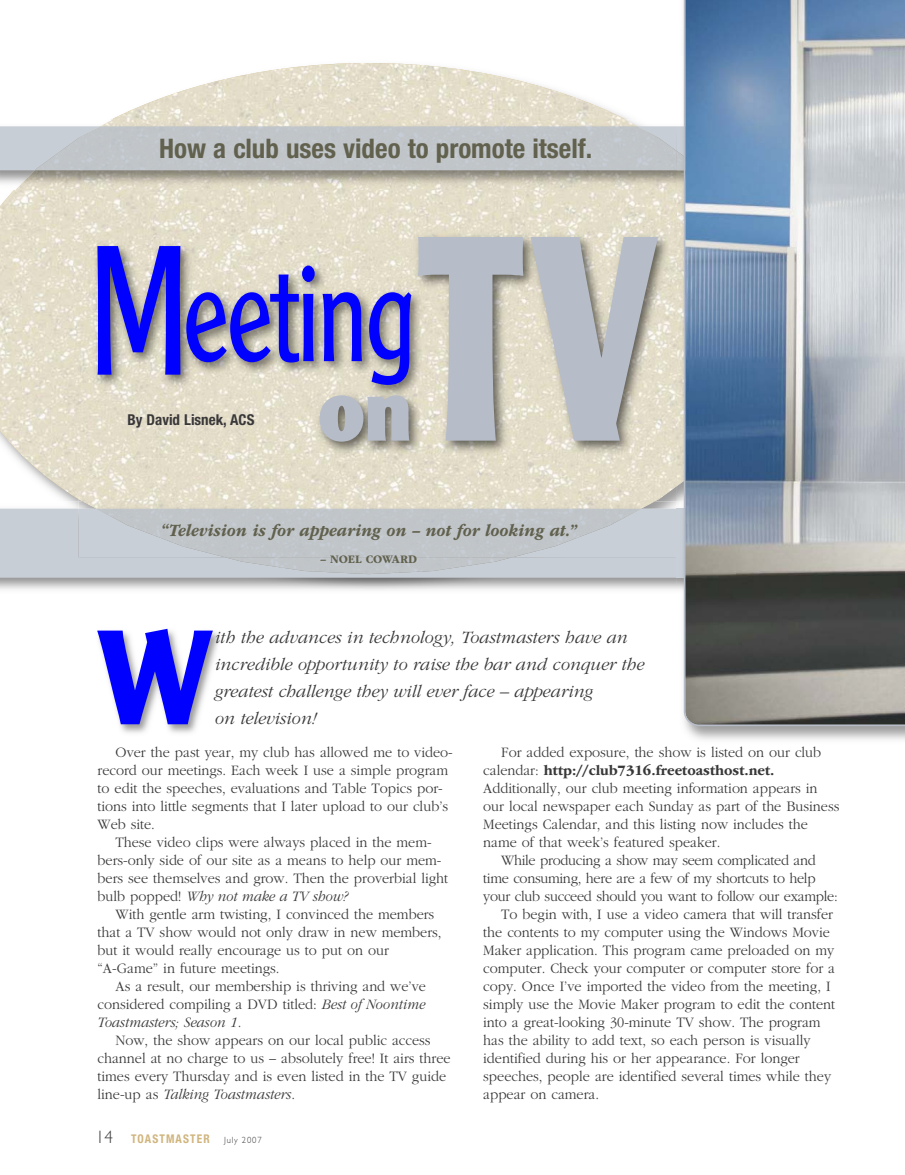
<style>
.page{position:relative;width:905px;height:1175px;background:#fff}
.page>*{position:absolute;margin:0;border:0;box-sizing:border-box;transform-origin:0 0}
.t1{font:900 285px "Clearface Gothic LT Std";color:#b6bdc9;scale:.73 1}
.t2{font:300 135px "Clearface Gothic LT Std";letter-spacing:-.025em;color:#00f;scale:.85 1}
.t3{font:700 131.1px "Clearface Gothic LT Std";color:#00f}
.t4{font:900 87px "Clearface Gothic LT Std";color:#b6bdc9}
.t5{font:700 condensed 27px "Helvetica Neue LT Std";color:#61614e}
.t6{font:italic 300 18px/27px "ITC Garamond Std";color:#393839}
.t7{font:italic 700 18px "ITC Garamond Std";color:#61614e;scale:.9 1}
.t8{font:300 15px/18px "ITC Garamond Std";color:#393839;scale:.95 1}
.t9{font:300 15px "ITC Garamond Std";letter-spacing:-.02em;color:#393839;scale:.95 1}
.t10{font:700 15px "ITC Garamond Std";color:#393839;scale:.95 1}
.t11{font:700 condensed 15px "Helvetica Neue LT Std";color:#393839}
.t12{font:700 condensed 12px "Helvetica Neue LT Std";letter-spacing:.1em;color:#d0b57d;scale:.95 1}
.t13{font:700 12px "ITC Garamond Std";color:#61614e;scale:.95 1}
.s1{font-style:italic}
.s2{font-family:"Gill Sans";font-weight:300;font-stretch:normal;font-size:18px;color:#393839}
.s3{font-family:"Gill Sans";font-weight:300;font-stretch:normal;font-size:9px;color:#393839}
.s4{font-weight:300}
</style>
<div class="page">
<img style="left:0;top:63px;width:677px;height:438px">
<img style="left:0;top:119px;width:16px;height:71px">
<img style="left:16px;top:119px;width:661px;height:71px">
<div style="left:0;top:126px;width:35px;height:44px;background:#c8ced6"></div>
<img style="left:35px;top:126px;width:642px;height:44px">
<svg style="left:0;top:508px;width:677px;height:70px;background:#c7cdd4"></svg>
<img style="left:225px;top:557px;width:288px;height:17px">
<img style="left:78px;top:222px;width:599px;height:279px">
<img style="left:78px;top:501px;width:5px;height:7px">
<img style="left:83px;top:501px;width:571px;height:7px">
<div style="left:641px;top:508px;width:36px;height:49px;background:#c9cfd7"></div>
<img style="left:78px;top:508px;width:18px;height:49px">
<img style="left:96px;top:508px;width:545px;height:49px">
<img style="left:677px;top:151px;width:6px;height:19px">
<img style="left:677px;top:222px;width:6px;height:264px">
<svg style="left:677px;top:501px;width:6px;height:7px"></svg>
<svg style="left:683px;top:0;width:221px;height:726px;background:#8a98a6"></svg>
<img style="left:98px;top:630px;width:121px;height:103px">
<h3 class="t5" style="left:159px;top:139px;width:434px">How a club uses video to promote itself.</h3>
<h3 class="t4" style="left:88px;top:378px;width:325px"><sup>M</sup> on</h3>
<h1 class="t1" style="left:419px;top:237px;width:326px">TV</h1>
<h2 class="t2" style="left:182px;top:265px;width:277px">eeting</h2>
<p class="t11" style="left:128px;top:414px;width:128px">By David Lisnek, ACS</p>
<p class="t7" style="left:160px;top:524px;width:464px">“Television is for appearing on – not for looking at.”</p>
<p class="t13" style="left:320px;top:555px;width:103px">– NOEL COWARD</p>
<h3 class="t3" style="left:97px;top:630px;width:118px">W</h3>
<p class="t6" style="left:215px;top:625px;width:431px">ith the advances in technology, Toastmasters have an incredible opportunity to raise the bar and conquer the greatest challenge they will ever face – appearing<br>on television!</p>
<p class="t8" style="left:98px;top:744px;width:375px;text-indent:18px">Over the past year, my club has allowed me to video&shy;record our meetings. Each week I use a simple program to edit the speeches, evaluations and Table Topics por&shy;tions into little segments that I later upload to our club’s Web site.</p>
<p class="t8" style="left:98px;top:834px;width:370px;text-indent:18px">These video clips were always placed in the mem&shy;bers-only side of our site as a means to help our mem&shy;bers see themselves and grow. Then the proverbial light bulb popped! <span class="s1">Why not make a TV show?</span></p>
<p class="t8" style="left:98px;top:906px;width:364px;text-indent:18px">With gentle arm twisting, I convinced the members that a TV show would not only draw in new members, but it would really encourage us to put on our “A-Game” in future meetings.</p>
<p class="t8" style="left:98px;top:978px;width:347px;text-align:justify;text-indent:18px">As a result, our membership is thriving and we’ve considered compiling a DVD titled: <span class="s1">Best of Noontime Toastmasters; Season 1</span>.</p>
<p class="t8" style="left:98px;top:1032px;width:373px;text-indent:18px">Now, the show appears on our local public access channel at no charge to us – absolutely free! It airs three times every Thursday and is even listed in the TV guide line-up as <span class="s1">Talking Toastmasters</span>.</p>
<p class="t12" style="left:96px;top:1134px;width:176px"><span class="s2">14</span> TOASTMASTER <span class="s3">July 2007</span></p>
<p class="t8" style="left:501px;top:744px;width:338px">For added exposure, the show is listed on our club</p>
<p class="t10" style="left:483px;top:765px;width:308px"><span class="s4">calendar:</span> http://club7316.freetoasthost.net.</p>
<p class="t8" style="left:483px;top:780px;width:353px">Additionally, our club meeting information appears in</p>
<p class="t8" style="left:483px;top:798px;width:376px">our local newspaper each Sunday as part of the Business</p>
<p class="t8" style="left:483px;top:816px;width:343px">Meetings Calendar, and this listing now includes the</p>
<p class="t8" style="left:483px;top:834px;width:251px">name of that week’s featured speaker.</p>
<p class="t9" style="left:501px;top:855px;width:332px">While producing a show may seem complicated and</p>
<p class="t9" style="left:483px;top:873px;width:351px">time consuming, here are a few of my shortcuts to help</p>
<p class="t9" style="left:483px;top:891px;width:374px">your club succeed should you want to follow our example:</p>
<p class="t8" style="left:501px;top:906px;width:351px">To begin with, I use a video camera that will transfer</p>
<p class="t8" style="left:483px;top:924px;width:366px">the contents to my computer using the Windows Movie</p>
<p class="t8" style="left:483px;top:942px;width:371px">Maker application. This program came preloaded on my</p>
<p class="t8" style="left:483px;top:960px;width:372px">computer. Check your computer or computer store for a</p>
<p class="t8" style="left:483px;top:978px;width:367px">copy. Once I’ve imported the video from the meeting, I</p>
<p class="t8" style="left:483px;top:996px;width:372px">simply use the Movie Maker program to edit the content</p>
<p class="t8" style="left:483px;top:1014px;width:356px">into a great-looking 30-minute TV show. The program</p>
<p class="t8" style="left:483px;top:1032px;width:346px">has the ability to add text, so each person is visually</p>
<p class="t8" style="left:483px;top:1050px;width:334px">identified during his or her appearance. For longer</p>
<p class="t8" style="left:483px;top:1068px;width:367px">speeches, people are identified several times while they</p>
<p class="t8" style="left:483px;top:1086px;width:123px">appear on camera.</p>
</div>
